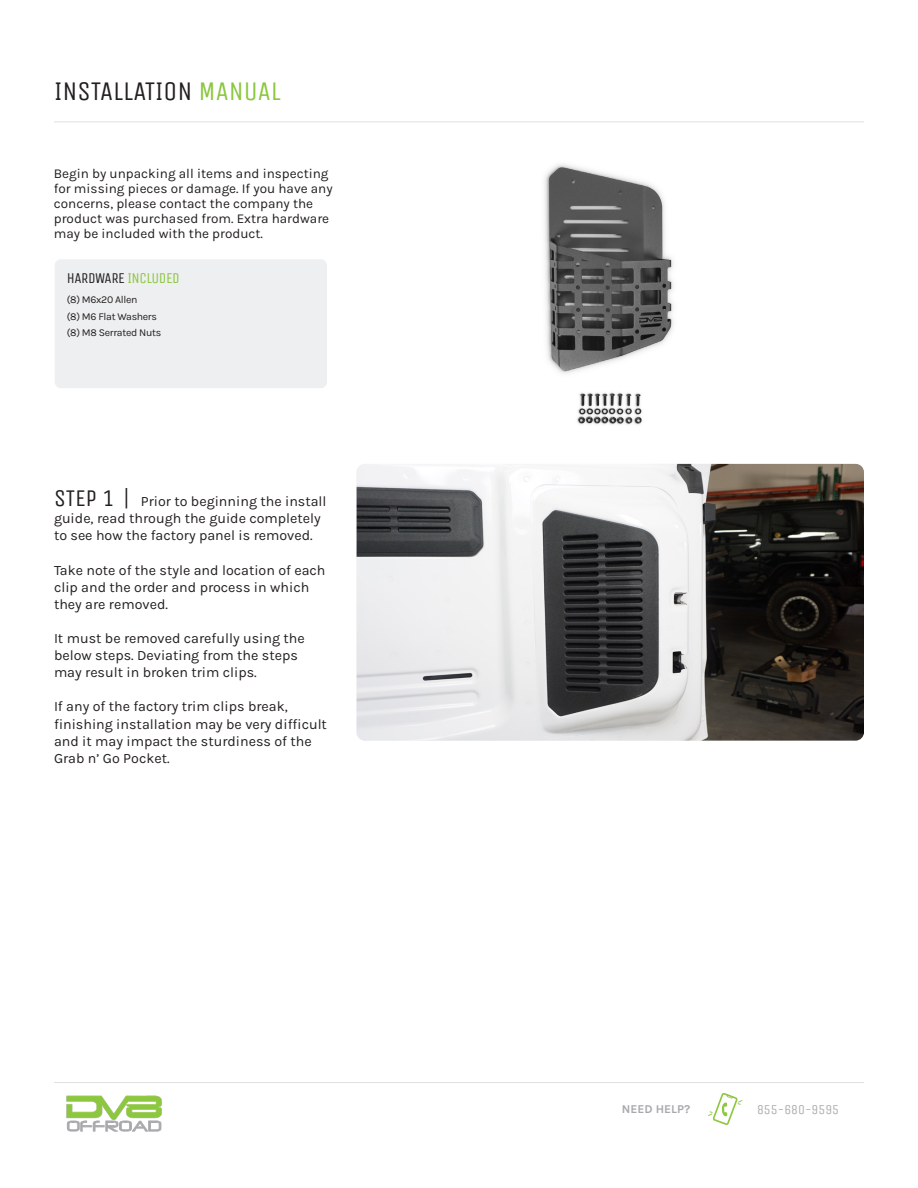
<style>
.page{position:relative;width:918px;height:1188px;background:#fff}
.page>*{position:absolute;margin:0;border:0;box-sizing:border-box;transform-origin:0 0}
.t1{font:27px "Unica One";color:#231f20}
.t2{font:15px "Unica One";letter-spacing:-.03em;color:#231f20}
.t3{font:14.25px/17.1px "Karla";color:#231f20}
.Body{font:13.5px/15px "Karla";color:#231f20}
.t4{font:13.5px "Unica One";color:#aeadad}
.t5{font:700 12px "Karla";color:#a8a9ad}
.t6{font:10.5px "Karla";letter-spacing:-.03em;color:#231f20}
.s1{color:#8bc63e}
.s2{font-family:"Unica One";font-size:24px}
</style>
<div class="page">
<img style="left:357px;top:464px;width:507px;height:277px">
<img style="left:544px;top:164px;width:129px;height:261px">
<div style="left:356px;top:156px;width:509px;height:278px;border:2px solid #fff;border-radius:8px"></div>
<hr style="left:54px;top:122px;width:810px;height:1px;background:#e2e0e0">
<svg style="left:708px;top:1093px;width:34px;height:32px"></svg>
<hr style="left:54px;top:1082px;width:810px;height:1px;background:#e2e0e0">
<img style="left:66px;top:1095px;width:96px;height:37px">
<div style="left:55px;top:259px;width:272px;height:129px;background:#edeff0;border-radius:6px"></div>
<p class="t1" style="left:54px;top:76px;width:228px">INSTALLATION <span class="s1">MANUAL</span></p>
<p class="Body" style="left:54px;top:165px;width:280px">Begin by unpacking all items and inspecting for missing pieces or damage. If you have any concerns, please contact the company the product was purchased from. Extra hardware may be included with the product.</p>
<p class="t2" style="left:67px;top:269px;width:114px">HARDWARE <span class="s1">INCLUDED</span></p>
<p class="t6" style="left:67px;top:293px;width:72px">(8) M6x20 Allen</p>
<p class="t6" style="left:67px;top:309px;width:92px">(8) M6 Flat Washers</p>
<p class="t6" style="left:67px;top:326px;width:96px">(8) M8 Serrated Nuts</p>
<p class="t3" style="left:54px;top:492px;width:274px"><span class="s2">STEP 1 |</span> Prior to beginning the install guide, read through the guide completely to see how the factory panel is removed.</p>
<p class="t3" style="left:54px;top:561px;width:273px">Take note of the style and location of each clip and the order and process in which they are removed.</p>
<p class="t3" style="left:54px;top:629px;width:252px">It must be removed carefully using the below steps. Deviating from the steps may result in broken trim clips.</p>
<p class="t3" style="left:54px;top:698px;width:275px">If any of the factory trim clips break, finishing installation may be very difficult and it may impact the sturdiness of the Grab n’ Go Pocket.</p>
<p class="t5" style="left:622px;top:1101px;width:70px">NEED HELP?</p>
<p class="t4" style="left:757px;top:1102px;width:84px">855-680-9595</p>
</div>
